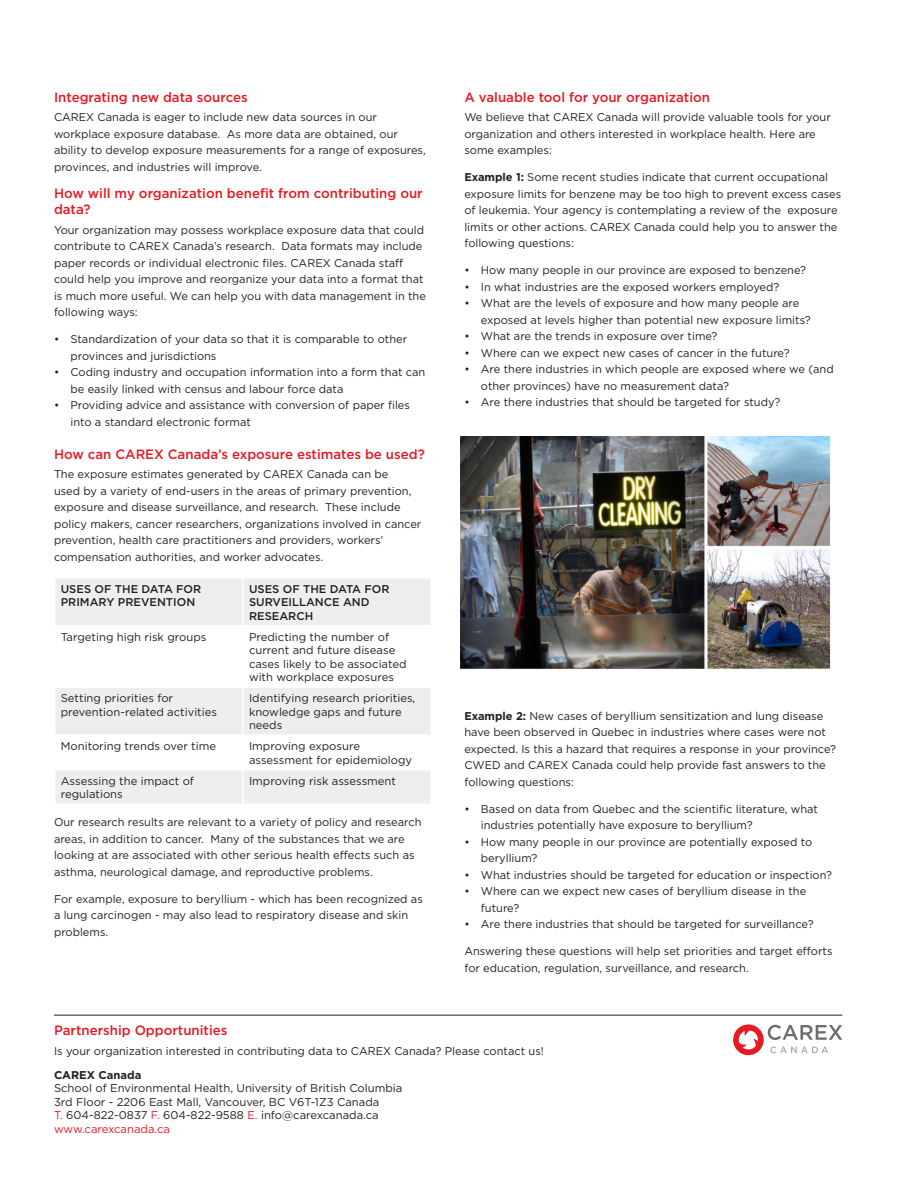
<style>
.page{position:relative;width:918px;height:1188px;background:#fff}
.page>*{position:absolute;margin:0;border:0;box-sizing:border-box;transform-origin:0 0}
.Subhead-red{font:500 13.5px/16.5px "Gotham";color:#e51a23}
.Body{font:11.25px/16.5px "Gotham";color:#231f20}
.Body-bullets{font:11.25px/16.5px "Gotham";color:#231f20}
.chart_body{font:11.25px/13.5px "Gotham";color:#231f20}
.chart_heads{font:500 11.25px/13.5px "Gotham";color:#231f20}
.chart_body-2{font:11.25px "Gotham";color:#e51b24}
.chart_body-3{font:700 11.25px "Gotham";color:#231f20}
.s1{font-weight:700}
.s2{color:#e51b24}
</style>
<div class="page">
<svg style="left:733px;top:1024px;width:109px;height:31px"></svg>
<hr style="left:54px;top:1015px;width:788px;height:1px;background:#231f20">
<div style="left:56px;top:579px;width:374px;height:224px;background:#eeeeef"></div>
<svg style="left:56px;top:627px;width:374px;height:142px"></svg>
<hr style="left:54px;top:625px;width:189px;height:2px;background:#fff">
<hr style="left:242px;top:579px;width:2px;height:46px;background:#fff">
<hr style="left:243px;top:625px;width:189px;height:2px;background:#fff">
<hr style="left:242px;top:627px;width:2px;height:60px;background:#fff">
<hr style="left:54px;top:687px;width:189px;height:1px;background:#fff">
<hr style="left:243px;top:687px;width:189px;height:1px;background:#fff">
<hr style="left:242px;top:688px;width:2px;height:47px;background:#fff">
<hr style="left:54px;top:735px;width:189px;height:1px;background:#fff">
<hr style="left:243px;top:735px;width:189px;height:1px;background:#fff">
<hr style="left:242px;top:736px;width:2px;height:33px;background:#fff">
<hr style="left:54px;top:769px;width:189px;height:2px;background:#fff">
<hr style="left:243px;top:769px;width:189px;height:2px;background:#fff">
<hr style="left:242px;top:771px;width:2px;height:33px;background:#fff">
<img style="left:461px;top:437px;width:369px;height:232px">
<p class="Subhead-red" style="left:54px;top:88px;width:195px">Integrating new data sources</p>
<p class="Body" style="left:54px;top:109px;width:373px">CAREX Canada is eager to include new data sources in our workplace exposure database. As more data are obtained, our ability to develop exposure measurements for a range of exposures, provinces, and industries will improve.</p>
<p class="Subhead-red" style="left:54px;top:184px;width:370px">How will my organization benefit from contributing our data?</p>
<p class="Body" style="left:54px;top:221px;width:373px">Your organization may possess workplace exposure data that could contribute to CAREX Canada’s research. Data formats may include paper records or individual electronic files. CAREX Canada staff could help you improve and reorganize your data into a format that is much more useful. We can help you with data management in the following ways:</p>
<p class="Body-bullets" style="left:70px;top:331px;width:338px;text-indent:-16px">• Standardization of your data so that it is comparable to other provinces and jurisdictions</p>
<p class="Body-bullets" style="left:70px;top:364px;width:356px;text-indent:-16px">• Coding industry and occupation information into a form that can be easily linked with census and labour force data</p>
<p class="Body-bullets" style="left:70px;top:397px;width:341px;text-indent:-16px">• Providing advice and assistance with conversion of paper files into a standard electronic format</p>
<p class="Subhead-red" style="left:54px;top:445px;width:372px">How can CAREX Canada’s exposure estimates be used?</p>
<p class="Body" style="left:54px;top:466px;width:369px">The exposure estimates generated by CAREX Canada can be<br>used by a variety of end-users in the areas of primary prevention, exposure and disease surveillance, and research. These include policy makers, cancer researchers, organizations involved in cancer prevention, health care practitioners and providers, workers’ compensation authorities, and worker advocates.</p>
<p class="chart_heads" style="left:61px;top:582px;width:142px">USES OF THE DATA FOR<br>PRIMARY PREVENTION</p>
<p class="chart_heads" style="left:249px;top:582px;width:142px">USES OF THE DATA FOR<br>SURVEILLANCE AND<br>RESEARCH</p>
<p class="chart_body" style="left:61px;top:630px;width:147px">Targeting high risk groups</p>
<p class="chart_body" style="left:249px;top:630px;width:159px">Predicting the number of current and future disease cases likely to be associated with workplace exposures</p>
<p class="chart_body" style="left:61px;top:691px;width:158px">Setting priorities for prevention-related activities</p>
<p class="chart_body" style="left:249px;top:691px;width:168px">Identifying research priorities, knowledge gaps and future needs</p>
<p class="chart_body" style="left:61px;top:739px;width:157px">Monitoring trends over time</p>
<p class="chart_body" style="left:249px;top:739px;width:165px">Improving exposure assessment for epidemiology</p>
<p class="chart_body" style="left:61px;top:774px;width:135px">Assessing the impact of regulations</p>
<p class="chart_body" style="left:249px;top:774px;width:149px">Improving risk assessment</p>
<p class="Body" style="left:54px;top:814px;width:369px">Our research results are relevant to a variety of policy and research areas, in addition to cancer. Many of the substances that we are looking at are associated with other serious health effects such as asthma, neurological damage, and reproductive problems.</p>
<p class="Body" style="left:54px;top:890px;width:370px">For example, exposure to beryllium - which has been recognized as a lung carcinogen - may also lead to respiratory disease and skin problems.</p>
<p class="Subhead-red" style="left:464px;top:88px;width:247px">A valuable tool for your organization</p>
<p class="Body" style="left:464px;top:109px;width:368px">We believe that CAREX Canada will provide valuable tools for your organization and others interested in workplace health. Here are some examples:</p>
<p class="Body" style="left:464px;top:169px;width:378px"><span class="s1">Example 1:</span> Some recent studies indicate that current occupational exposure limits for benzene may be too high to prevent excess cases of leukemia. Your agency is contemplating a review of the exposure limits or other actions. CAREX Canada could help you to answer the following questions:</p>
<p class="Body-bullets" style="left:464px;top:262px;width:343px">• How many people in our province are exposed to benzene?</p>
<p class="Body-bullets" style="left:464px;top:278px;width:317px">• In what industries are the exposed workers employed?</p>
<p class="Body-bullets" style="left:481px;top:295px;width:331px;text-indent:-16px">• What are the levels of exposure and how many people are exposed at levels higher than potential new exposure limits?</p>
<p class="Body-bullets" style="left:464px;top:328px;width:255px">• What are the trends in exposure over time?</p>
<p class="Body-bullets" style="left:464px;top:344px;width:327px">• Where can we expect new cases of cancer in the future?</p>
<p class="Body-bullets" style="left:481px;top:361px;width:354px;text-indent:-16px">• Are there industries in which people are exposed where we (and other provinces) have no measurement data?</p>
<p class="Body-bullets" style="left:464px;top:394px;width:317px">• Are there industries that should be targeted for study?</p>
<p class="Body" style="left:464px;top:707px;width:373px"><span class="s1">Example 2:</span> New cases of beryllium sensitization and lung disease have been observed in Quebec in industries where cases were not expected. Is this a hazard that requires a response in your province?<br>CWED and CAREX Canada could help provide fast answers to the following questions:</p>
<p class="Body-bullets" style="left:481px;top:800px;width:339px;text-indent:-16px">• Based on data from Quebec and the scientific literature, what industries potentially have exposure to beryllium?</p>
<p class="Body-bullets" style="left:481px;top:833px;width:333px;text-indent:-16px">• How many people in our province are potentially exposed to beryllium?</p>
<p class="Body-bullets" style="left:464px;top:866px;width:369px">• What industries should be targeted for education or inspection?</p>
<p class="Body-bullets" style="left:481px;top:883px;width:327px;text-indent:-16px">• Where can we expect new cases of beryllium disease in the future?</p>
<p class="Body-bullets" style="left:464px;top:916px;width:351px">• Are there industries that should be targeted for surveillance?</p>
<p class="Body" style="left:464px;top:943px;width:370px">Answering these questions will help set priorities and target efforts for education, regulation, surveillance, and research.</p>
<p class="Subhead-red" style="left:54px;top:1022px;width:175px">Partnership Opportunities</p>
<p class="Body" style="left:54px;top:1042px;width:491px">Is your organization interested in contributing data to CAREX Canada? Please contact us!</p>
<p class="chart_body-3" style="left:54px;top:1068px;width:89px">CAREX Canada</p>
<p class="chart_body" style="left:54px;top:1081px;width:350px">School of Environmental Health, University of British Columbia</p>
<p class="chart_body" style="left:54px;top:1095px;width:327px">3rd Floor - 2206 East Mall, Vancouver, BC V6T-1Z3 Canada</p>
<p class="chart_body" style="left:54px;top:1108px;width:326px"><span class="s2">T.</span> 604-822-0837 <span class="s2">F.</span> 604-822-9588 <span class="s2">E.</span> info@carexcanada.ca</p>
<p class="chart_body-2" style="left:54px;top:1122px;width:118px">www.carexcanada.ca</p>
</div>
